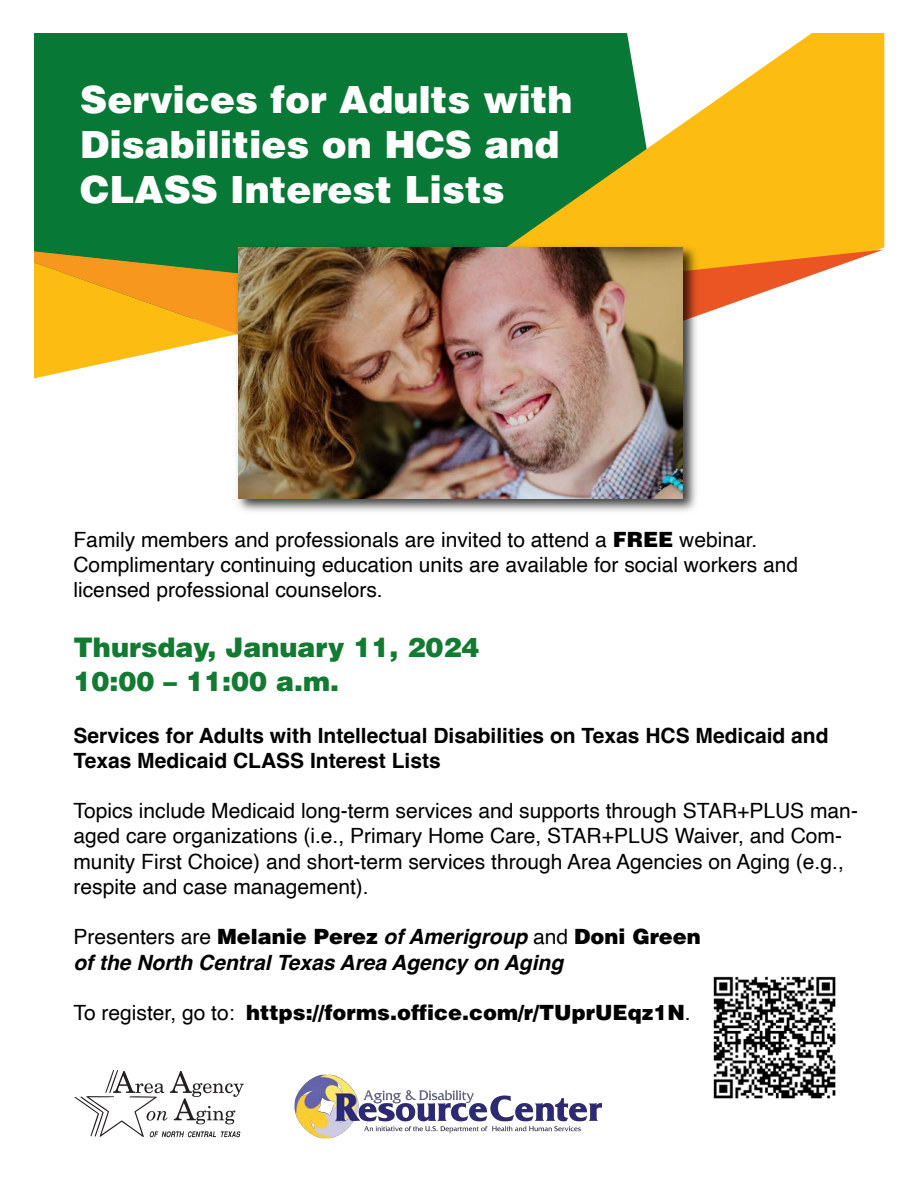
<style>
.page{position:relative;width:918px;height:1188px;background:#fff}
.page>*{position:absolute;margin:0;border:0;box-sizing:border-box;transform-origin:0 0}
.t1{font:900 37.5px/45px "Helvetica";color:#fff}
.t2{font:900 27px "Helvetica";color:#127b31}
.t3{font:21px/25.2px "Helvetica";color:#000}
.t4{font:700 21px/25.2px "Helvetica";color:#000}
.t5{font:italic 700 21px/25.3px "Helvetica";color:#000}
.t6{font:900 21px "Helvetica";color:#000}
.s1{font-weight:900}
.s2{font-weight:400;font-style:normal}
.s3{font-weight:900;font-style:normal}
.s4{font-weight:400}
</style>
<div class="page">
<div style="left:35px;top:34px;width:403px;height:213px;background:#087836"></div>
<svg style="left:438px;top:34px;width:446px;height:216px;background:#9fa93a"></svg>
<svg style="left:35px;top:247px;width:196px;height:132px"></svg>
<svg style="left:702px;top:250px;width:180px;height:64px"></svg>
<img style="left:231px;top:241px;width:471px;height:271px">
<img style="left:238px;top:248px;width:445px;height:250px">
<img style="left:713px;top:976px;width:123px;height:123px">
<svg style="left:74px;top:1070px;width:170px;height:67px"></svg>
<img style="left:294px;top:1074px;width:308px;height:65px">
<p class="t1" style="left:80px;top:81px;width:494px">Services for Adults with<br>Disabilities on HCS and<br>CLASS Interest Lists</p>
<p class="t3" style="left:74px;top:528px;width:726px">Family members and professionals are invited to attend a <span class="s1">FREE</span> webinar.<br>Complimentary continuing education units are available for social workers and licensed professional counselors.</p>
<p class="t2" style="left:74px;top:638px;width:408px">Thursday, January 11, 2024</p>
<p class="t2" style="left:74px;top:671px;width:267px">10:00 – 11:00 a.m.</p>
<p class="t4" style="left:74px;top:724px;width:757px">Services for Adults with Intellectual Disabilities on Texas HCS Medicaid and<br>Texas Medicaid CLASS Interest Lists</p>
<p class="t3" style="left:74px;top:800px;width:786px">Topics include Medicaid long-term services and supports through STAR+PLUS man&shy;aged care organizations (i.e., Primary Home Care, STAR+PLUS Waiver, and Com&shy;munity First Choice) and short-term services through Area Agencies on Aging (e.g., respite and case management).</p>
<p class="t5" style="left:74px;top:926px;width:629px"><span class="s2">Presenters are</span> <span class="s3">Melanie Perez</span> of Amerigroup <span class="s2">and</span> <span class="s3">Doni Green </span>of the North Central Texas Area Agency on Aging</p>
<p class="t6" style="left:74px;top:1005px;width:619px"><span class="s4">To register, go to:</span> https://forms.office.com/r/TUprUEqz1N<span class="s4">.</span></p>
</div>
